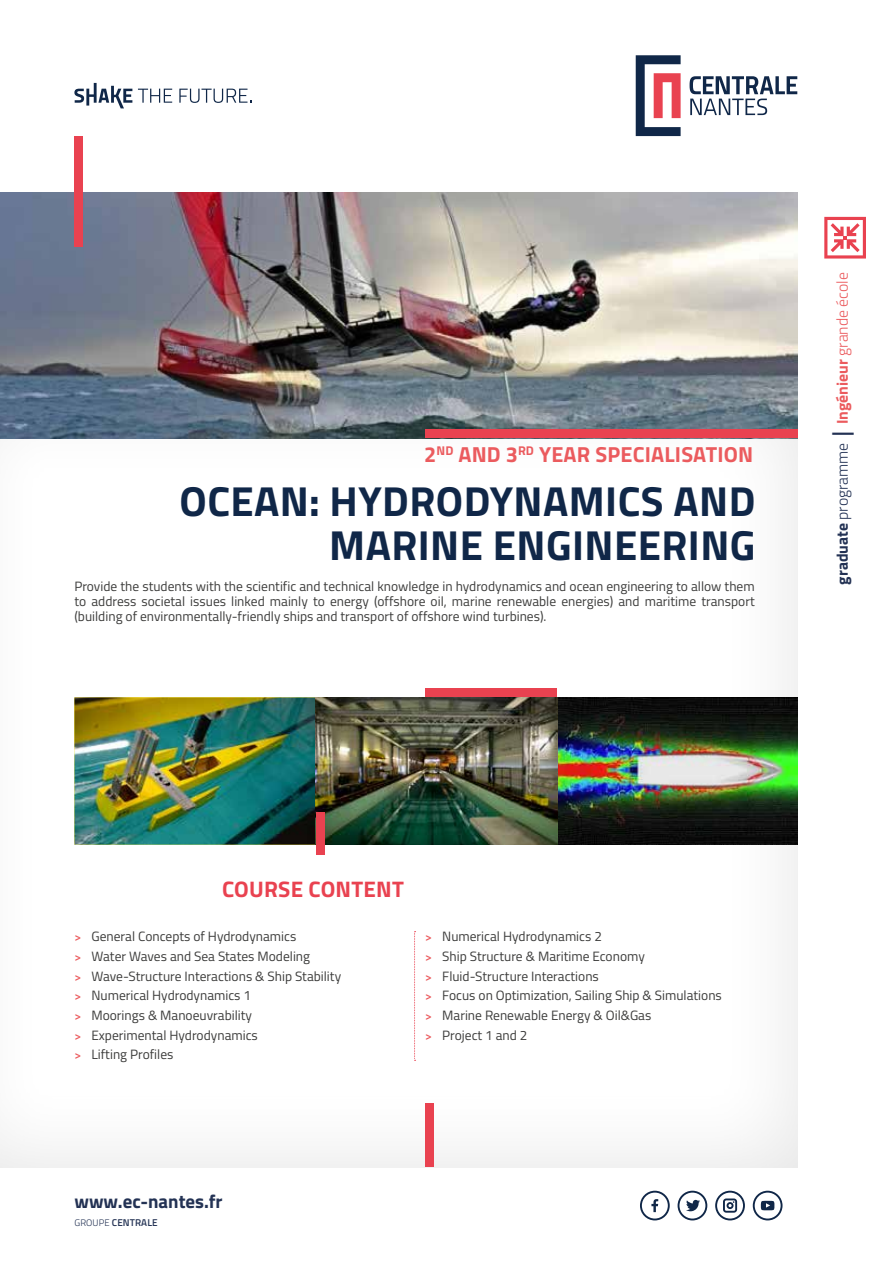
<style>
.page{position:relative;width:893px;height:1263px;background:#fff}
.page>*{position:absolute;margin:0;border:0;box-sizing:border-box;transform-origin:0 0}
.t1{font:700 42px/43.5px "Titillium";letter-spacing:.01em;color:#102748;text-align:right}
.t2{font:700 22.5px "Titillium";letter-spacing:.01em;color:#e94250}
.t3{font:700 21.75px "Titillium";letter-spacing:.01em;color:#eb5b5e}
.t4{font:700 18.9px "Titillium";color:#233254}
.t5{font:300 15.75px "Titillium";color:#eb5b5e}
.t6{font:13.5px/19.6px "Titillium";color:#3c3c3b}
.t7{font:600 9.9px "Titillium";letter-spacing:.01em;color:#233254}
.s1{font-weight:700;color:#233254}
.s2{color:#233254}
.s3{font-weight:700;font-size:31.5px;color:#233254}
.s4{font-weight:700}
.s5{font-weight:600;font-size:12px;color:#eb5b5e}
.s6{font-weight:300;font-size:9.45px}
</style>
<div class="page">
<img style="left:0;top:192px;width:797px;height:246px">
<img style="left:74px;top:697px;width:723px;height:148px">
<img style="left:558px;top:698px;width:239px;height:147px">
<div style="left:425px;top:688px;width:131px;height:9px;background:#e94250"></div>
<div style="left:425px;top:429px;width:372px;height:9px;background:#e94250"></div>
<div style="left:425px;top:1103px;width:9px;height:64px;background:#e94250"></div>
<div style="left:316px;top:812px;width:9px;height:43px;background:#e94250"></div>
<svg style="left:690px;top:76px;width:107px;height:39px"></svg>
<svg style="left:636px;top:55px;width:45px;height:81px"></svg>
<svg style="left:640px;top:1191px;width:30px;height:29px"></svg>
<svg style="left:678px;top:1191px;width:29px;height:29px"></svg>
<svg style="left:715px;top:1191px;width:30px;height:29px"></svg>
<svg style="left:753px;top:1191px;width:29px;height:29px"></svg>
<svg style="left:138px;top:89px;width:34px;height:14px"></svg>
<svg style="left:179px;top:89px;width:72px;height:14px"></svg>
<svg style="left:74px;top:83px;width:58px;height:25px"></svg>
<svg style="left:414px;top:931px;width:2px;height:130px"></svg>
<div style="left:74px;top:136px;width:9px;height:111px;background:#e94250"></div>
<svg style="left:824px;top:217px;width:42px;height:42px"></svg>
<h3 class="t3" style="left:424px;top:437px;width:331px">2<sup>ND</sup> AND 3<sup>RD</sup> YEAR SPECIALISATION</h3>
<h1 class="t1" style="left:180px;top:478px;width:577px">OCEAN: HYDRODYNAMICS AND<br>MARINE ENGINEERING</h1>
<p class="t6" style="left:74px;top:577px;width:682px;line-height:15.5px;text-align:justify">Provide the students with the scientific and technical knowledge in hydrodynamics and ocean engineering to allow them to address societal issues linked mainly to energy (offshore oil, marine renewable energies) and maritime transport (building of environmentally-friendly ships and transport of offshore wind turbines).</p>
<p class="t5" style="left:831px;top:585px;width:314px;rotate:-90deg"><span class="s1">graduate</span> <span class="s2">programme</span> <span class="s3">I</span> <span class="s4">Ingénieur</span> grande école</p>
<h2 class="t2" style="left:222px;top:872px;width:183px">COURSE CONTENT</h2>
<p class="t6" style="left:74px;top:926px;width:268px"><span class="s5">&gt;</span> General Concepts of Hydrodynamics<br><span class="s5">&gt;</span> Water Waves and Sea States Modeling<br><span class="s5">&gt;</span> Wave-Structure Interactions &amp; Ship Stability <span class="s5">&gt;</span> Numerical Hydrodynamics 1<br><span class="s5">&gt;</span> Moorings &amp; Manoeuvrability<br><span class="s5">&gt;</span> Experimental Hydrodynamics<br><span class="s5">&gt;</span> Lifting Profiles</p>
<p class="t6" style="left:425px;top:926px;width:298px"><span class="s5">&gt;</span> Numerical Hydrodynamics 2<br><span class="s5">&gt;</span> Ship Structure &amp; Maritime Economy<br><span class="s5">&gt;</span> Fluid-Structure Interactions<br><span class="s5">&gt;</span> Focus on Optimization, Sailing Ship &amp; Simulations <span class="s5">&gt;</span> Marine Renewable Energy &amp; Oil&amp;Gas<br><span class="s5">&gt;</span> Project 1 and 2</p>
<h3 class="t4" style="left:74px;top:1187px;width:150px">www.ec-nantes.fr</h3>
<p class="t7" style="left:74px;top:1215px;width:85px"><span class="s6">GROUPE</span> CENTRALE</p>
</div>
